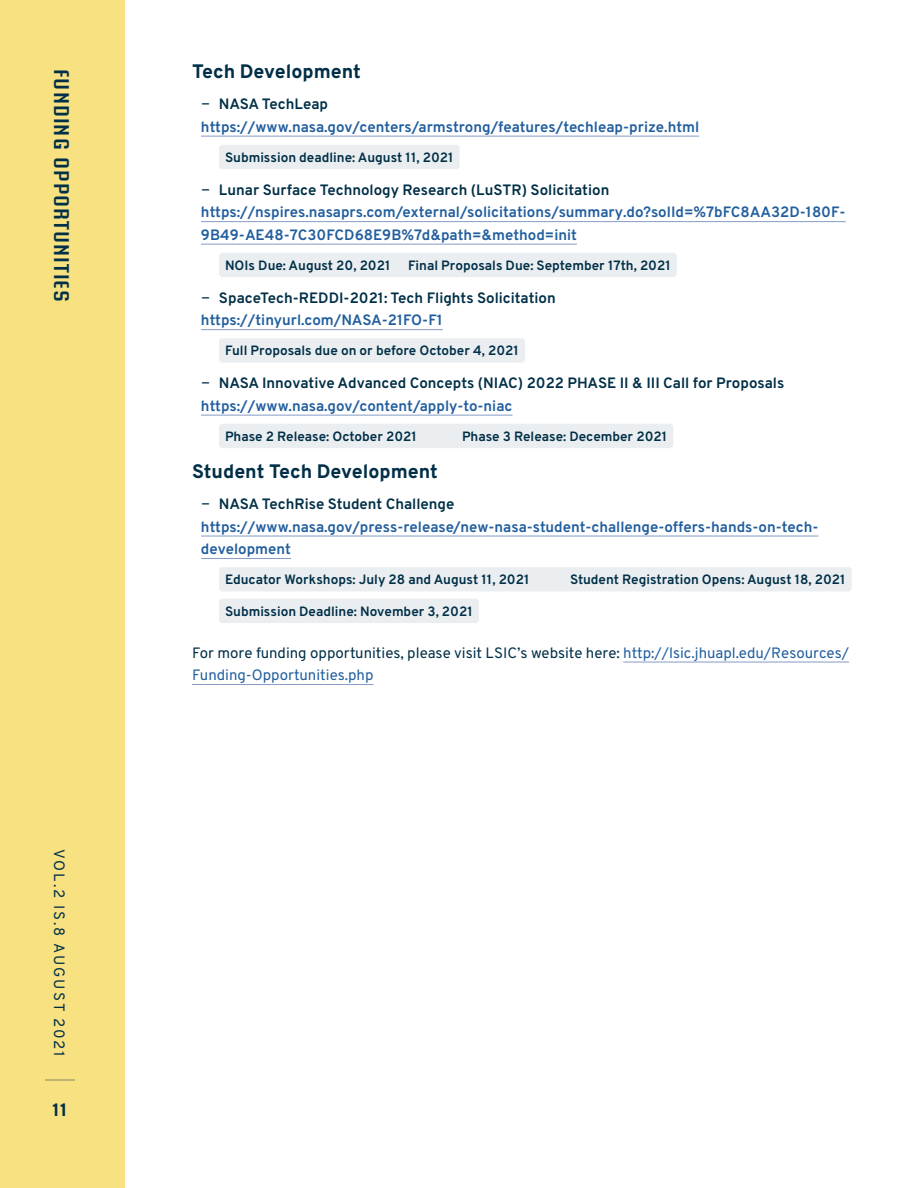
<style>
.page{position:relative;width:918px;height:1188px;background:#fff}
.page>*{position:absolute;margin:0;border:0;box-sizing:border-box;transform-origin:0 0}
.t1{font:600 21px "Briem Akademi Std";letter-spacing:.05em;color:#002f47}
.t2{font:800 19.5px "Overpass";color:#002f47}
.t3{font:800 18px "Overpass";color:#002f47}
.t4{font:700 15px/22.5px "Overpass";color:#215e9e}
.t5{font:700 15px/22.5px "Overpass";color:#002f47}
.t6{font:15px/22.5px "Overpass";color:#215e9e}
.t7{font:15px "Overpass";letter-spacing:.13em;color:#002f47}
.t8{font:700 13.5px "Overpass";color:#002f47}
.s1{font-weight:400;color:#002f47}
.s2{color:#002f47}
.s3{font-weight:400}
.s4{color:#215e9e}
</style>
<div class="page">
<div style="left:0;top:0;width:125px;height:1188px;background:#f8e180"></div>
<hr style="left:45px;top:1080px;width:30px;height:1px;background:#002f47">
<hr style="left:201px;top:136px;width:498px;height:1px;background:#879bc6">
<div style="left:219px;top:145px;width:241px;height:24px;background:#ebeef0"></div>
<hr style="left:201px;top:221px;width:645px;height:1px;background:#879bc6">
<hr style="left:201px;top:244px;width:376px;height:1px;background:#879bc6">
<div style="left:219px;top:253px;width:458px;height:24px;background:#ebeef0"></div>
<hr style="left:201px;top:329px;width:242px;height:1px;background:#879bc6">
<div style="left:219px;top:338px;width:306px;height:25px;background:#ebeef0"></div>
<hr style="left:201px;top:415px;width:312px;height:1px;background:#879bc6">
<div style="left:219px;top:424px;width:454px;height:24px;background:#ebeef0"></div>
<hr style="left:201px;top:536px;width:617px;height:1px;background:#879bc6">
<hr style="left:201px;top:558px;width:90px;height:1px;background:#879bc6">
<div style="left:219px;top:567px;width:633px;height:25px;background:#ebeef0"></div>
<div style="left:219px;top:599px;width:260px;height:24px;background:#ebeef0"></div>
<hr style="left:623px;top:662px;width:226px;height:1px;background:#879bc6">
<hr style="left:192px;top:684px;width:182px;height:1px;background:#879bc6">
<h1 class="t1" style="left:73px;top:69px;width:231px;rotate:90deg">Funding Opportunities</h1>
<p class="t7" style="left:68px;top:849px;width:209px;rotate:90deg">VOL.2 IS.8 AUGUST 2021</p>
<p class="t3" style="left:53px;top:1099px;width:16px">11</p>
<h2 class="t2" style="left:192px;top:59px;width:170px">Tech Development</h2>
<p class="t4" style="left:201px;top:93px;width:500px"><span class="s1">−</span> <span class="s2">NASA TechLeap </span>https://www.nasa.gov/centers/armstrong/features/techleap-prize.html</p>
<p class="t8" style="left:225px;top:149px;width:230px">Submission deadline: August 11, 2021</p>
<p class="t4" style="left:201px;top:178px;width:646px"><span class="s1">−</span> <span class="s2">Lunar Surface Technology Research (LuSTR) Solicitation </span>https://nspires.nasaprs.com/external/solicitations/summary.do?solId=%7bFC8AA32D-180F-<br>9B49-AE48-7C30FCD68E9B%7d&amp;path=&amp;method=init</p>
<p class="t8" style="left:225px;top:257px;width:167px">NOIs Due: August 20, 2021</p>
<p class="t8" style="left:408px;top:257px;width:264px">Final Proposals Due: September 17th, 2021</p>
<p class="t5" style="left:201px;top:286px;width:356px"><span class="s3">−</span> SpaceTech-REDDI-2021: Tech Flights Solicitation <span class="s4">https://tinyurl.com/NASA-21FO-F1</span></p>
<p class="t8" style="left:225px;top:342px;width:296px">Full Proposals due on or before October 4, 2021</p>
<p class="t5" style="left:201px;top:372px;width:585px"><span class="s3">−</span> NASA Innovative Advanced Concepts (NIAC) 2022 PHASE II &amp; III Call for Proposals <span class="s4">https://www.nasa.gov/content/apply-to-niac</span></p>
<p class="t8" style="left:225px;top:428px;width:194px">Phase 2 Release: October 2021</p>
<p class="t8" style="left:462px;top:428px;width:207px">Phase 3 Release: December 2021</p>
<h2 class="t2" style="left:192px;top:459px;width:247px">Student Tech Development</h2>
<p class="t4" style="left:201px;top:493px;width:619px"><span class="s1">−</span> <span class="s2">NASA TechRise Student Challenge </span>https://www.nasa.gov/press-release/new-nasa-student-challenge-offers-hands-on-tech&shy;development</p>
<p class="t8" style="left:225px;top:571px;width:306px">Educator Workshops: July 28 and August 11, 2021</p>
<p class="t8" style="left:570px;top:571px;width:277px">Student Registration Opens: August 18, 2021</p>
<p class="t8" style="left:225px;top:602px;width:249px">Submission Deadline: November 3, 2021</p>
<p class="t6" style="left:192px;top:641px;width:659px"><span class="s2">For more funding opportunities, please visit LSIC’s website here:</span> http://lsic.jhuapl.edu/Resources/<br>Funding-Opportunities.php</p>
</div>
